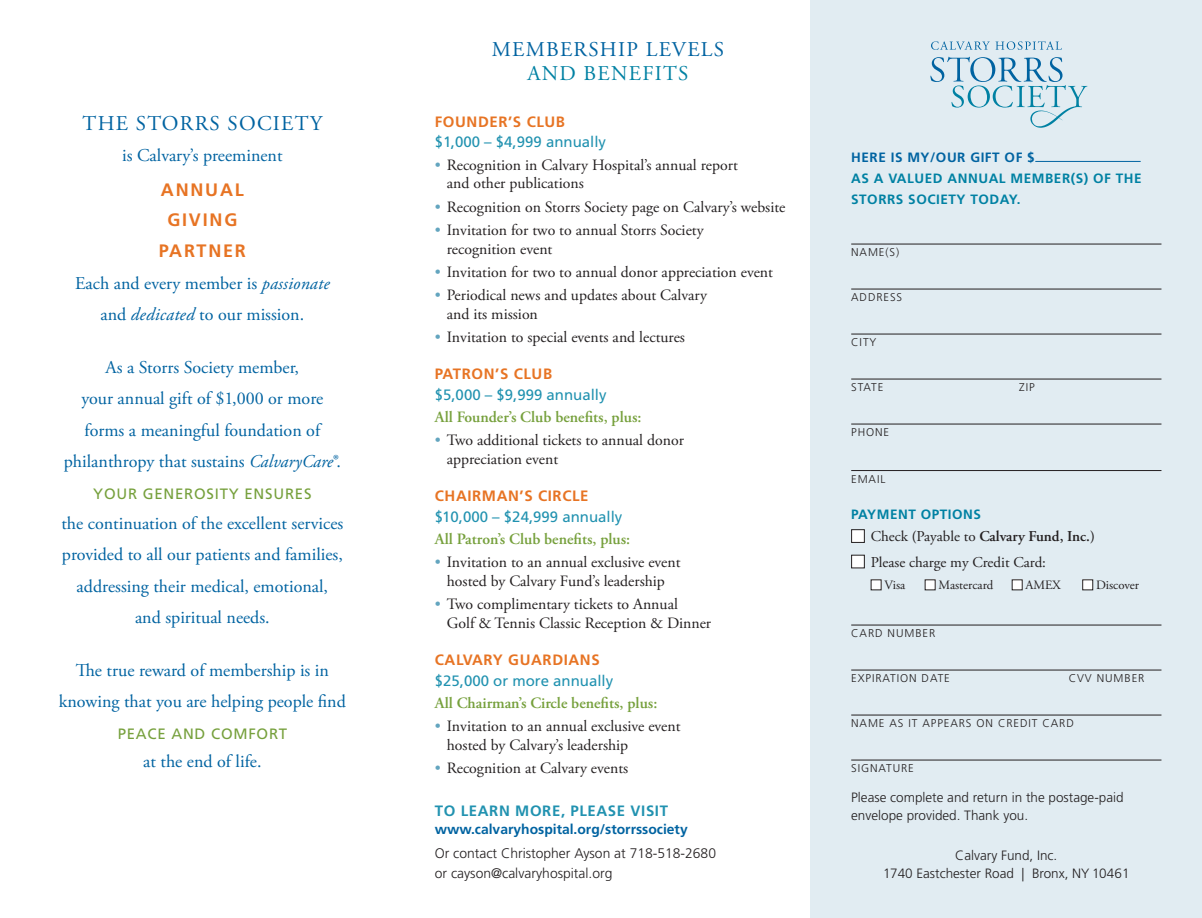
<style>
.page{position:relative;width:1202px;height:918px;background:#fff}
.page>*{position:absolute;margin:0;border:0;box-sizing:border-box;transform-origin:0 0}
.t1{font:21px "Adobe Garamond Pro";letter-spacing:.06em;color:#0063a1}
.t2{font:21px "Adobe Garamond Pro";letter-spacing:.06em;color:#0081a3}
.t3{font:18px/31.5px "Adobe Garamond Pro";color:#0063a1;text-align:center}
.t4{font:700 18px/30.8px "Frutiger LT Std";letter-spacing:.1em;color:#e77424;text-align:center}
.t5{font:15.75px/18.8px "Adobe Garamond Pro";color:#231f20}
.t6{font:600 15.75px "Adobe Garamond Pro";color:#76a03c}
.t7{font:15px "Frutiger LT Std";color:#2192b0}
.t8{font:700 15px "Frutiger LT Std";letter-spacing:.04em;color:#e77424}
.t9{font:15px/25.5px "Adobe Garamond Pro";color:#231f20}
.t10{font:15px "Frutiger LT Std";letter-spacing:.05em;color:#76a03c}
.t11{font:700 15px "Frutiger LT Std";letter-spacing:.04em;color:#2192b0}
.t12{font:300 13.8px/19.5px "Frutiger LT Std";color:#231f20}
.t13{font:700 13.8px "Frutiger LT Std";color:#0063a1}
.t14{font:300 13.5px/18px "Frutiger LT Std";color:#231f20}
.t15{font:700 13.5px/21px "Frutiger LT Std";letter-spacing:.04em;color:#0081a3}
.t16{font:700 13.5px "Frutiger LT Std";letter-spacing:.04em;color:#0063a1}
.t17{font:12.75px "Adobe Garamond Pro";color:#231f20}
.t18{font:300 11.25px "Frutiger LT Std";letter-spacing:.08em;color:#231f20}
.s1{font-style:italic}
.s2{color:#63a5bf}
.s3{font-weight:600}
</style>
<div class="page">
<div style="left:810px;top:0;width:392px;height:918px;background:#e1ecf2"></div>
<hr style="left:851px;top:244px;width:310px;height:1px;background:#231f20">
<hr style="left:851px;top:289px;width:310px;height:1px;background:#231f20">
<hr style="left:851px;top:334px;width:310px;height:1px;background:#231f20">
<hr style="left:851px;top:379px;width:310px;height:1px;background:#231f20">
<hr style="left:851px;top:424px;width:310px;height:1px;background:#231f20">
<hr style="left:851px;top:470px;width:310px;height:1px;background:#231f20">
<hr style="left:851px;top:625px;width:310px;height:1px;background:#231f20">
<hr style="left:851px;top:670px;width:310px;height:1px;background:#231f20">
<hr style="left:851px;top:715px;width:310px;height:1px;background:#231f20">
<hr style="left:851px;top:760px;width:310px;height:1px;background:#231f20">
<hr style="left:1035px;top:161px;width:105px;height:1px;background:#0063a1">
<div style="left:851px;top:530px;width:13px;height:12px;background:#fff"></div>
<div style="left:851px;top:529px;width:13px;height:14px;border:1px solid #231f20"></div>
<div style="left:851px;top:555px;width:13px;height:13px;background:#fff"></div>
<div style="left:851px;top:555px;width:13px;height:13px;border:1px solid #231f20"></div>
<div style="left:871px;top:580px;width:10px;height:10px;background:#fff"></div>
<div style="left:925px;top:580px;width:10px;height:10px;background:#fff"></div>
<div style="left:1012px;top:580px;width:10px;height:10px;background:#fff"></div>
<div style="left:1082px;top:580px;width:10px;height:10px;background:#fff"></div>
<div style="left:1082px;top:579px;width:11px;height:11px;border:1px solid #231f20"></div>
<svg style="left:931px;top:41px;width:58px;height:9px"></svg>
<svg style="left:995px;top:41px;width:67px;height:9px"></svg>
<svg style="left:930px;top:57px;width:157px;height:71px"></svg>
<h1 class="t1" style="left:83px;top:111px;width:241px">THE STORRS SOCIETY</h1>
<p class="t3" style="left:122px;top:140px;width:162px">is Calvary’s preeminent</p>
<p class="t4" style="left:159px;top:174px;width:89px">ANNUAL<br>GIVING<br>PARTNER</p>
<p class="t3" style="left:75px;top:268px;width:256px">Each and every member is <span class="s1">passionate </span>and <span class="s1">dedicated</span> to our mission.</p>
<p class="t3" style="left:64px;top:352px;width:279px">As a Storrs Society member,<br>your annual gift of $1,000 or more forms a meaningful foundation of philanthropy that sustains <span class="s1">CalvaryCare</span>®.</p>
<p class="t10" style="left:93px;top:485px;width:220px">YOUR GENEROSITY ENSURES</p>
<p class="t3" style="left:61px;top:508px;width:283px">the continuation of the excellent services provided to all our patients and families, addressing their medical, emotional,<br>and spiritual needs.</p>
<p class="t3" style="left:59px;top:655px;width:288px">The true reward of membership is in knowing that you are helping people find</p>
<p class="t10" style="left:118px;top:725px;width:171px">PEACE AND COMFORT</p>
<p class="t3" style="left:143px;top:746px;width:120px">at the end of life.</p>
<h1 class="t1" style="left:492px;top:36px;width:234px">MEMBERSHIP LEVELS</h1>
<h1 class="t2" style="left:527px;top:60px;width:162px">AND BENEFITS</h1>
<p class="t8" style="left:435px;top:113px;width:132px">FOUNDER’S CLUB</p>
<p class="t7" style="left:435px;top:133px;width:173px">$1,000 – $4,999 annually</p>
<p class="t5" style="left:447px;top:156px;width:292px;text-indent:-12px"><span class="s2">•</span> Recognition in Calvary Hospital’s annual report and other publications</p>
<p class="t5" style="left:435px;top:198px;width:352px"><span class="s2">•</span> Recognition on Storrs Society page on Calvary’s website</p>
<p class="t5" style="left:447px;top:221px;width:258px;text-indent:-12px"><span class="s2">•</span> Invitation for two to annual Storrs Society recognition event</p>
<p class="t5" style="left:435px;top:263px;width:340px"><span class="s2">•</span> Invitation for two to annual donor appreciation event</p>
<p class="t5" style="left:447px;top:286px;width:262px;text-indent:-12px"><span class="s2">•</span> Periodical news and updates about Calvary and its mission</p>
<p class="t5" style="left:435px;top:328px;width:252px"><span class="s2">•</span> Invitation to special events and lectures</p>
<p class="t8" style="left:435px;top:365px;width:119px">PATRON’S CLUB</p>
<p class="t7" style="left:435px;top:386px;width:173px">$5,000 – $9,999 annually</p>
<p class="t6" style="left:435px;top:408px;width:208px">All Founder’s Club benefits, plus:</p>
<p class="t5" style="left:447px;top:432px;width:239px;text-indent:-12px"><span class="s2">•</span> Two additional tickets to annual donor appreciation event</p>
<p class="t8" style="left:435px;top:487px;width:155px">CHAIRMAN’S CIRCLE</p>
<p class="t7" style="left:435px;top:508px;width:189px">$10,000 – $24,999 annually</p>
<p class="t6" style="left:435px;top:530px;width:197px">All Patron’s Club benefits, plus:</p>
<p class="t5" style="left:435px;top:554px;width:247px;text-align:center"><span class="s2">•</span> Invitation to an annual exclusive event hosted by Calvary Fund’s leadership</p>
<p class="t5" style="left:447px;top:596px;width:266px;text-indent:-12px"><span class="s2">•</span> Two complimentary tickets to Annual<br>Golf &amp; Tennis Classic Reception &amp; Dinner</p>
<p class="t8" style="left:435px;top:651px;width:166px">CALVARY GUARDIANS</p>
<p class="t7" style="left:435px;top:672px;width:180px">$25,000 or more annually</p>
<p class="t6" style="left:435px;top:694px;width:224px">All Chairman’s Circle benefits, plus:</p>
<p class="t5" style="left:447px;top:718px;width:235px;text-indent:-12px"><span class="s2">•</span> Invitation to an annual exclusive event hosted by Calvary’s leadership</p>
<p class="t5" style="left:435px;top:760px;width:195px"><span class="s2">•</span> Recognition at Calvary events</p>
<p class="t11" style="left:435px;top:802px;width:235px">TO LEARN MORE, PLEASE VISIT</p>
<p class="t13" style="left:435px;top:821px;width:254px">www.calvaryhospital.org/storrssociety</p>
<p class="t12" style="left:435px;top:844px;width:283px">Or contact Christopher Ayson at 718-518-2680 or cayson@calvaryhospital.org</p>
<p class="t16" style="left:851px;top:149px;width:185px">HERE IS MY/OUR GIFT OF $</p>
<p class="t15" style="left:851px;top:168px;width:292px">AS A VALUED ANNUAL MEMBER(S) OF THE<br>STORRS SOCIETY TODAY.</p>
<p class="t18" style="left:851px;top:246px;width:49px">NAME(S)</p>
<p class="t18" style="left:851px;top:291px;width:53px">ADDRESS</p>
<p class="t18" style="left:851px;top:336px;width:27px">CITY</p>
<p class="t18" style="left:851px;top:381px;width:34px">STATE</p>
<p class="t18" style="left:1019px;top:381px;width:17px">ZIP</p>
<p class="t18" style="left:851px;top:426px;width:39px">PHONE</p>
<p class="t18" style="left:851px;top:473px;width:36px">EMAIL</p>
<p class="t15" style="left:851px;top:504px;width:131px">PAYMENT OPTIONS</p>
<p class="t9" style="left:870px;top:524px;width:226px">Check <span class="s3">(</span>Payable to <span class="s3">Calvary Fund, Inc.)<br></span>Please charge my Credit Card:</p>
<p class="t17" style="left:884px;top:578px;width:22px">Visa</p>
<p class="t17" style="left:938px;top:578px;width:56px">Mastercard</p>
<p class="t17" style="left:1025px;top:578px;width:37px">AMEX</p>
<p class="t17" style="left:1096px;top:578px;width:44px">Discover</p>
<p class="t18" style="left:851px;top:627px;width:86px">CARD NUMBER</p>
<p class="t18" style="left:851px;top:672px;width:100px">EXPIRATION DATE</p>
<p class="t18" style="left:1068px;top:672px;width:77px">CVV NUMBER</p>
<p class="t18" style="left:851px;top:717px;width:224px">NAME AS IT APPEARS ON CREDIT CARD</p>
<p class="t18" style="left:851px;top:762px;width:64px">SIGNATURE</p>
<p class="t14" style="left:851px;top:789px;width:274px">Please complete and return in the postage-paid envelope provided. Thank you.</p>
<p class="t14" style="left:883px;top:847px;width:248px;text-align:center">Calvary Fund, Inc.<br>1740 Eastchester Road | Bronx, NY 10461</p>
</div>
